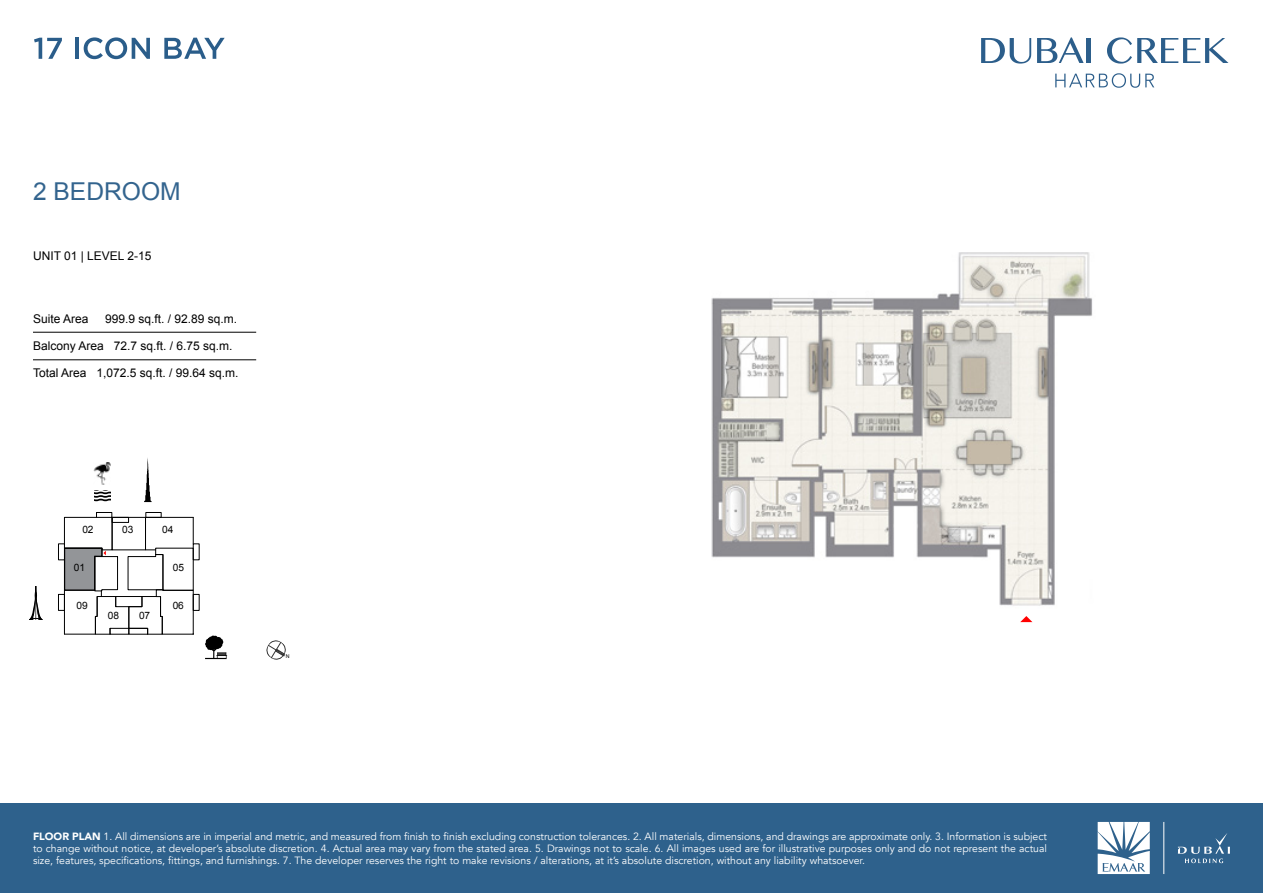
<style>
.page{position:relative;width:1263px;height:893px;background:#fff}
.page>*{position:absolute;margin:0;border:0;box-sizing:border-box;transform-origin:0 0}
.t1{font:24.6px "Arial";color:#33648e}
.t2{font:12px "Arial";color:#000}
.t3{font:10.5px/12px "Avenir";color:#fff;text-align:justify}
.t4{font:10.2px "Arial";color:#000}
.t5{font:5.25px "Arial";color:#000}
.s1{font-weight:900}
</style>
<div class="page">
<div style="left:0;top:803px;width:1263px;height:90px;background:#2e618c"></div>
<hr style="left:1163px;top:822px;width:1px;height:52px;background:#fff">
<svg style="left:1178px;top:833px;width:52px;height:30px"></svg>
<svg style="left:1098px;top:822px;width:52px;height:52px;background:#cdd9e3"></svg>
<svg style="left:981px;top:38px;width:50px;height:26px"></svg>
<svg style="left:1037px;top:37px;width:46px;height:26px"></svg>
<hr style="left:1087px;top:38px;width:4px;height:25px;background:#2c5e8b">
<svg style="left:1107px;top:37px;width:121px;height:27px"></svg>
<svg style="left:1055px;top:73px;width:99px;height:15px"></svg>
<svg style="left:34px;top:38px;width:28px;height:21px"></svg>
<hr style="left:75px;top:38px;width:4px;height:21px;background:#2a5d8a">
<svg style="left:84px;top:37px;width:66px;height:22px"></svg>
<svg style="left:164px;top:38px;width:61px;height:21px"></svg>
<img style="left:711px;top:252px;width:382px;height:370px">
<svg style="left:205px;top:635px;width:22px;height:24px"></svg>
<svg style="left:128px;top:517px;width:66px;height:117px"></svg>
<div style="left:116px;top:596px;width:26px;height:11px;border:1px solid #000"></div>
<div style="left:96px;top:512px;width:16px;height:5px;border:1px solid #000"></div>
<div style="left:146px;top:512px;width:15px;height:5px;border:1px solid #000"></div>
<div style="left:193px;top:544px;width:6px;height:16px;border:1px solid #000"></div>
<div style="left:193px;top:594px;width:6px;height:16px;border:1px solid #000"></div>
<div style="left:58px;top:594px;width:6px;height:16px;border:1px solid #000"></div>
<div style="left:58px;top:544px;width:6px;height:16px;border:1px solid #000"></div>
<div style="left:110px;top:628px;width:19px;height:6px;border:1px solid #000"></div>
<div style="left:129px;top:628px;width:19px;height:6px;border:1px solid #000"></div>
<div style="left:112px;top:517px;width:17px;height:5px;border:1px solid #000"></div>
<hr style="left:33px;top:332px;width:223px;height:1px;background:#000">
<hr style="left:33px;top:359px;width:223px;height:1px;background:#000">
<svg style="left:64px;top:517px;width:54px;height:117px"></svg>
<svg style="left:1020px;top:616px;width:12px;height:6px"></svg>
<svg style="left:144px;top:458px;width:8px;height:44px"></svg>
<svg style="left:29px;top:586px;width:14px;height:34px"></svg>
<svg style="left:94px;top:492px;width:17px;height:9px"></svg>
<img style="left:93px;top:463px;width:18px;height:21px">
<svg style="left:266px;top:640px;width:20px;height:20px"></svg>
<h1 class="t1" style="left:33px;top:175px;width:149px">2 BEDROOM</h1>
<p class="t2" style="left:33px;top:248px;width:120px">UNIT 01 | LEVEL 2-15</p>
<p class="t2" style="left:33px;top:311px;width:57px">Suite Area</p>
<p class="t2" style="left:105px;top:311px;width:134px">999.9 sq.ft. / 92.89 sq.m.</p>
<p class="t2" style="left:33px;top:338px;width:201px">Balcony Area 72.7 sq.ft. / 6.75 sq.m.</p>
<p class="t2" style="left:33px;top:365px;width:207px">Total Area 1,072.5 sq.ft. / 99.64 sq.m.</p>
<p class="t4" style="left:82px;top:523px;width:13px">02</p>
<p class="t4" style="left:122px;top:523px;width:13px">03</p>
<p class="t4" style="left:162px;top:523px;width:13px">04</p>
<p class="t4" style="left:74px;top:561px;width:13px">01</p>
<p class="t4" style="left:173px;top:561px;width:13px">05</p>
<p class="t4" style="left:173px;top:598px;width:13px">06</p>
<p class="t4" style="left:76px;top:598px;width:13px">09</p>
<p class="t4" style="left:108px;top:608px;width:13px">08</p>
<p class="t4" style="left:139px;top:608px;width:13px">07</p>
<p class="t5" style="left:286px;top:653px;width:5px">N</p>
<p class="t3" style="left:33px;top:830px;width:1015px"><span class="s1">FLOOR PLAN</span> 1. All dimensions are in imperial and metric, and measured from finish to finish excluding construction tolerances. 2. All materials, dimensions, and drawings are approximate only. 3. Information is subject to change without notice, at developer’s absolute discretion. 4. Actual area may vary from the stated area. 5. Drawings not to scale. 6. All images used are for illustrative purposes only and do not represent the actual size, features, specifications, fittings, and furnishings. 7. The developer reserves the right to make revisions / alterations, at it’s absolute discretion, without any liability whatsoever.</p>
</div>
